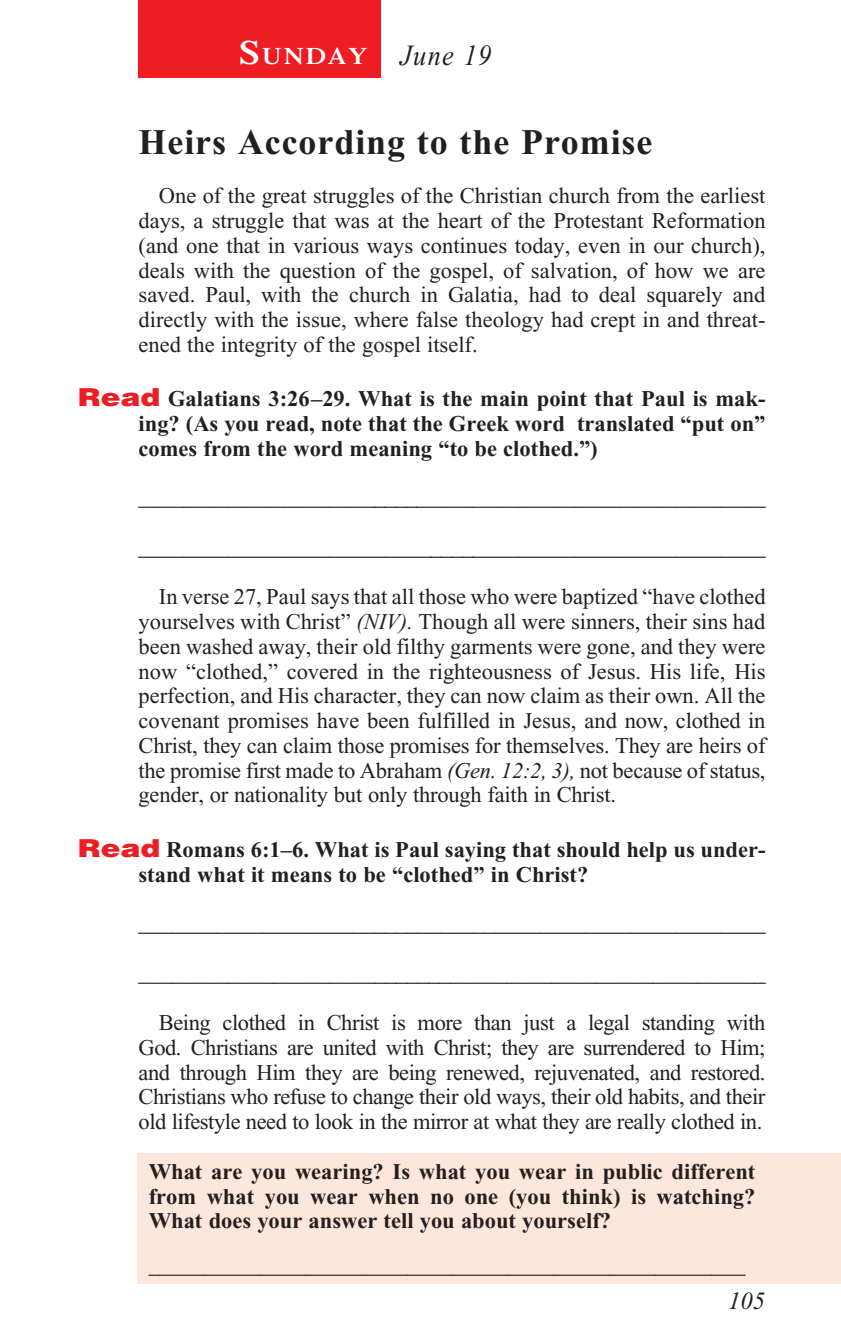
<style>
.page{position:relative;width:841px;height:1337px;background:#fff}
.page>*{position:absolute;margin:0;border:0;box-sizing:border-box;transform-origin:0 0}
._01-Daily_head{font:700 36px "Times New Roman";letter-spacing:.025em;color:#231f20}
._00-Month-Day{font:italic 29.25px "Times New Roman";letter-spacing:.05em;color:#231f20;scale:.9 1}
.t1{font:italic 24.75px "Times New Roman";color:#231f20}
.t2{font:600 23.62px "Times";letter-spacing:.07em;color:#fff;scale:1.1 1}
._4-Body_Copy{font:22.5px/24.8px "Times New Roman";letter-spacing:-.01em;color:#231f20;text-align:justify}
._6-question{font:700 22.5px/24.8px "Times New Roman";color:#231f20;text-align:justify}
.x-screened_box-text{font:700 22.5px/24.8px "Times New Roman";color:#231f20;text-align:justify}
.s1{font-size:33.75px}
.s2{font-family:"Helvetica";font-weight:900;font-size:24.75px;color:#ee1d23}
.s3{font-style:italic}
</style>
<div class="page">
<div style="left:138px;top:1153px;width:702px;height:131px;background:#fde7dc"></div>
<div style="left:138px;top:0;width:242px;height:78px;background:#ee1d23"></div>
<p class="t2" style="left:239px;top:42px;width:118px"><span class="s1">S</span>UNDAY</p>
<p class="_00-Month-Day" style="left:400px;top:40px;width:103px">June 19</p>
<p class="_01-Daily_head" style="left:138px;top:122px;width:515px">Heirs According to the Promise</p>
<p class="_4-Body_Copy" style="left:138px;top:183px;width:628px;text-indent:20px">One of the great struggles of the Christian church from the earliest days, a struggle that was at the heart of the Protestant Reformation (and one that in various ways continues today, even in our church), deals with the question of the gospel, of salvation, of how we are saved. Paul, with the church in Galatia, had to deal squarely and directly with the issue, where false theology had crept in and threat&shy;ened the integrity of the gospel itself.</p>
<p class="_6-question" style="left:138px;top:386px;width:628px;text-indent:-61px"><span class="s2">Read</span> Galatians 3:26–29. What is the main point that Paul is mak&shy;ing? (As you read, note that the Greek word translated “put on” comes from the word meaning “to be clothed.”)</p>
<p class="_4-Body_Copy" style="left:138px;top:485px;width:628px">________________________________________________________</p>
<p class="_4-Body_Copy" style="left:138px;top:535px;width:628px">________________________________________________________</p>
<p class="_4-Body_Copy" style="left:138px;top:584px;width:628px;text-indent:20px">In verse 27, Paul says that all those who were baptized “have clothed yourselves with Christ” <span class="s3">(NIV).</span> Though all were sinners, their sins had been washed away, their old filthy garments were gone, and they were now “clothed,” covered in the righteousness of Jesus. His life, His perfection, and His character, they can now claim as their own. All the covenant promises have been fulfilled in Jesus, and now, clothed in Christ, they can claim those promises for themselves. They are heirs of the promise first made to Abraham <span class="s3">(Gen. 12:2, 3),</span> not because of status, gender, or nationality but only through faith in Christ.</p>
<p class="_6-question" style="left:138px;top:837px;width:628px;text-indent:-61px"><span class="s2">Read</span> Romans 6:1–6. What is Paul saying that should help us under&shy;stand what it means to be “clothed” in Christ?</p>
<p class="_4-Body_Copy" style="left:138px;top:911px;width:628px">________________________________________________________</p>
<p class="_4-Body_Copy" style="left:138px;top:961px;width:628px">________________________________________________________</p>
<p class="_4-Body_Copy" style="left:138px;top:1010px;width:628px;text-indent:20px">Being clothed in Christ is more than just a legal standing with God. Christians are united with Christ; they are surrendered to Him; and through Him they are being renewed, rejuvenated, and restored.<br>Christians who refuse to change their old ways, their old habits, and their old lifestyle need to look in the mirror at what they are really clothed in.</p>
<p class="x-screened_box-text" style="left:149px;top:1158px;width:608px">What are you wearing? Is what you wear in public different from what you wear when no one (you think) is watching?<br>What does your answer tell you about yourself?</p>
<p class="x-screened_box-text" style="left:149px;top:1253px;width:598px">_____________________________________________________</p>
<p class="t1" style="left:727px;top:1287px;width:39px">105</p>
</div>
